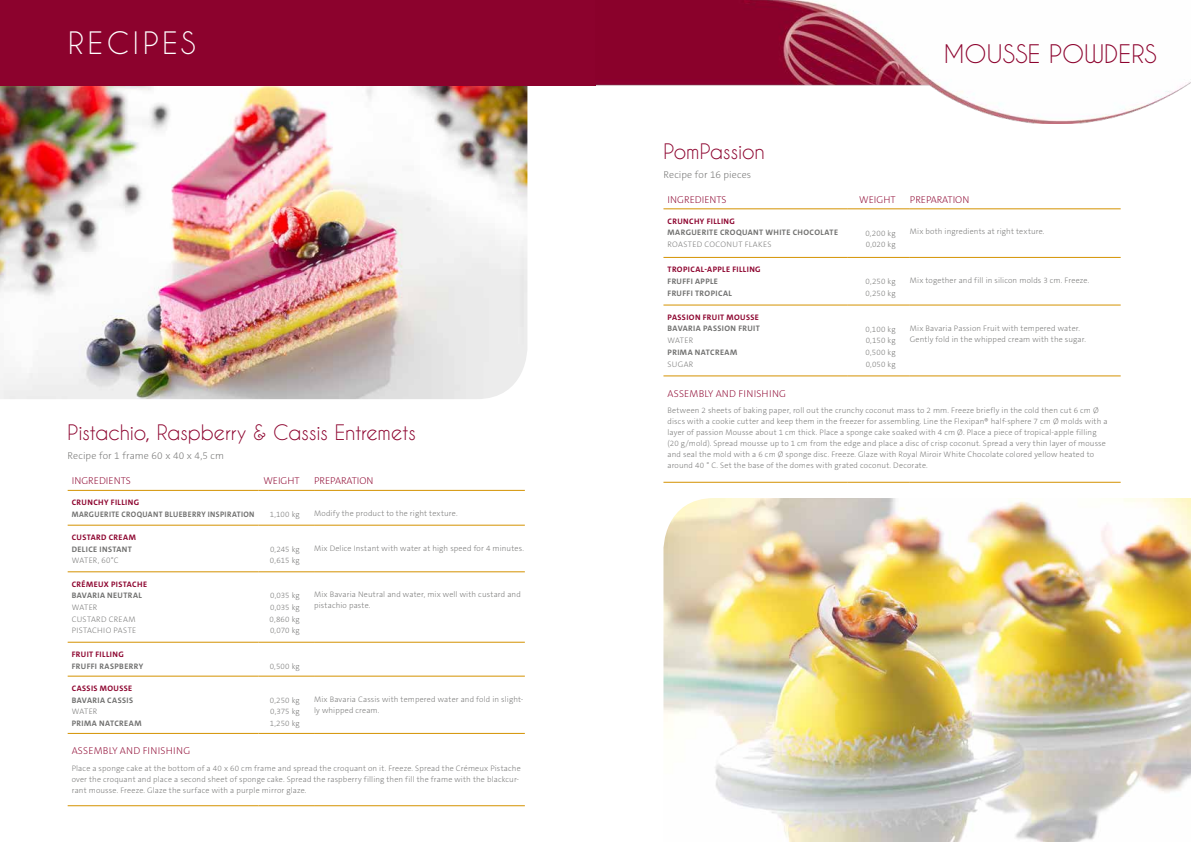
<style>
.page{position:relative;width:1191px;height:842px;background:#fff}
.page>*{position:absolute;margin:0;border:0;box-sizing:border-box;transform-origin:0 0}
.t1{font:29px "Caviar Dreams";letter-spacing:.13em;color:#fff}
.t2{font:24px "Caviar Dreams";letter-spacing:.01em;color:#8c022d}
.t3{font:20px "Caviar Dreams";letter-spacing:-.015em;color:#8c022d}
.t4{font:200 10px "The Sans C5";color:#8c022d}
.t5{font:200 10px "The Sans C5";letter-spacing:.015em;color:#6f6f6e}
.t6{font:200 10px "The Sans C5";letter-spacing:.02em;color:#8c022d}
.t7{font:200 8px/11.7px "The Sans C5";letter-spacing:.02em;color:#6f6f6e}
.t8{font:700 8px/11.7px "The Sans C5";letter-spacing:.05em;color:#6f6f6e}
.t9{font:700 8px "The Sans C5";letter-spacing:.05em;color:#8c022d}
.t10{font:700 8px "The Sans C5";letter-spacing:.05em;color:#6f6f6e;scale:.95 1}
.t11{font:200 8px "The Sans C5";letter-spacing:.045em;color:#6f6f6e}
</style>
<div class="page">
<img style="left:0;top:85px;width:527px;height:314px">
<div style="left:0;top:0;width:595px;height:85px;background:#8c022d"></div>
<img style="left:595px;top:0;width:596px;height:124px">
<img style="left:663px;top:498px;width:528px;height:344px">
<hr style="left:68px;top:490px;width:191px;height:1px;background:#d49200">
<hr style="left:259px;top:490px;width:55px;height:1px;background:#d49200">
<hr style="left:314px;top:490px;width:211px;height:1px;background:#d49200">
<hr style="left:68px;top:525px;width:191px;height:1px;background:#d49200">
<hr style="left:259px;top:525px;width:55px;height:1px;background:#d49200">
<hr style="left:314px;top:525px;width:211px;height:1px;background:#d49200">
<hr style="left:68px;top:571px;width:191px;height:1px;background:#d49200">
<hr style="left:259px;top:571px;width:55px;height:1px;background:#d49200">
<hr style="left:314px;top:571px;width:211px;height:1px;background:#d49200">
<hr style="left:68px;top:642px;width:191px;height:1px;background:#d49200">
<hr style="left:259px;top:642px;width:55px;height:1px;background:#d49200">
<hr style="left:314px;top:642px;width:211px;height:1px;background:#d49200">
<hr style="left:68px;top:676px;width:191px;height:1px;background:#d49200">
<hr style="left:259px;top:676px;width:55px;height:1px;background:#d49200">
<hr style="left:314px;top:676px;width:211px;height:1px;background:#d49200">
<hr style="left:68px;top:733px;width:191px;height:1px;background:#d49200">
<hr style="left:259px;top:733px;width:55px;height:1px;background:#d49200">
<hr style="left:314px;top:733px;width:211px;height:1px;background:#d49200">
<hr style="left:68px;top:805px;width:191px;height:1px;background:#d49200">
<hr style="left:259px;top:805px;width:55px;height:1px;background:#d49200">
<hr style="left:314px;top:805px;width:211px;height:1px;background:#d49200">
<hr style="left:663px;top:209px;width:184px;height:1px;background:#d49200">
<hr style="left:847px;top:209px;width:63px;height:1px;background:#d49200">
<hr style="left:910px;top:209px;width:210px;height:1px;background:#d49200">
<hr style="left:663px;top:257px;width:184px;height:1px;background:#d49200">
<hr style="left:847px;top:257px;width:63px;height:1px;background:#d49200">
<hr style="left:910px;top:257px;width:210px;height:1px;background:#d49200">
<hr style="left:663px;top:305px;width:184px;height:1px;background:#d49200">
<hr style="left:847px;top:305px;width:63px;height:1px;background:#d49200">
<hr style="left:910px;top:305px;width:210px;height:1px;background:#d49200">
<hr style="left:663px;top:376px;width:184px;height:1px;background:#d49200">
<hr style="left:847px;top:376px;width:63px;height:1px;background:#d49200">
<hr style="left:910px;top:376px;width:210px;height:1px;background:#d49200">
<hr style="left:663px;top:482px;width:184px;height:1px;background:#d49200">
<hr style="left:847px;top:482px;width:63px;height:1px;background:#d49200">
<hr style="left:910px;top:482px;width:210px;height:1px;background:#d49200">
<div style="left:1162px;top:0;width:29px;height:23px;background:#fff"></div>
<h1 class="t1" style="left:68px;top:26px;width:129px">RECIPES</h1>
<h3 class="t3" style="left:68px;top:420px;width:350px">Pistachio, Raspberry &amp; Cassis Entremets</h3>
<p class="t5" style="left:68px;top:450px;width:158px">Recipe for 1 frame 60 x 40 x 4,5 cm</p>
<p class="t4" style="left:72px;top:474px;width:61px">INGREDIENTS</p>
<p class="t4" style="left:263px;top:474px;width:38px">WEIGHT</p>
<p class="t4" style="left:314px;top:474px;width:61px">PREPARATION</p>
<p class="t9" style="left:72px;top:497px;width:69px">CRUNCHY FILLING</p>
<p class="t10" style="left:72px;top:509px;width:194px">MARGUERITE CROQUANT BLUEBERRY INSPIRATION</p>
<p class="t7" style="left:270px;top:509px;width:32px">1,100 kg</p>
<p class="t7" style="left:314px;top:507px;width:145px">Modify the product to the right texture.</p>
<p class="t9" style="left:72px;top:532px;width:66px">CUSTARD CREAM</p>
<p class="t8" style="left:72px;top:543px;width:62px">DELICE INSTANT</p>
<p class="t7" style="left:72px;top:555px;width:48px">WATER, 60°C</p>
<p class="t7" style="left:270px;top:543px;width:31px">0,245 kg<br>0,615 kg</p>
<p class="t7" style="left:314px;top:542px;width:211px">Mix Delice Instant with water at high speed for 4 minutes.</p>
<p class="t9" style="left:72px;top:579px;width:77px">CRÉMEUX PISTACHE</p>
<p class="t8" style="left:72px;top:590px;width:72px">BAVARIA NEUTRAL</p>
<p class="t7" style="left:72px;top:601px;width:66px">WATER<br>CUSTARD CREAM<br>PISTACHIO PASTE</p>
<p class="t7" style="left:269px;top:590px;width:32px;text-align:justify">0,035 kg 0,035 kg 0,860 kg 0,070 kg</p>
<p class="t7" style="left:314px;top:589px;width:208px;line-height:11px">Mix Bavaria Neutral and water, mix well with custard and pistachio paste.</p>
<p class="t9" style="left:72px;top:649px;width:54px">FRUIT FILLING</p>
<p class="t8" style="left:72px;top:660px;width:73px">FRUFFI RASPBERRY</p>
<p class="t7" style="left:270px;top:660px;width:32px">0,500 kg</p>
<p class="t9" style="left:72px;top:683px;width:62px">CASSIS MOUSSE</p>
<p class="t8" style="left:72px;top:694px;width:63px">BAVARIA CASSIS</p>
<p class="t7" style="left:72px;top:706px;width:27px">WATER</p>
<p class="t8" style="left:72px;top:717px;width:71px">PRIMA NATCREAM</p>
<p class="t7" style="left:270px;top:694px;width:32px;text-align:justify">0,250 kg 0,375 kg 1,250 kg</p>
<p class="t7" style="left:314px;top:693px;width:211px;line-height:11px">Mix Bavaria Cassis with tempered water and fold in slight&shy;ly whipped cream.</p>
<p class="t6" style="left:72px;top:744px;width:120px">ASSEMBLY AND FINISHING</p>
<p class="t7" style="left:72px;top:763px;width:450px;line-height:11px">Place a sponge cake at the bottom of a 40 x 60 cm frame and spread the croquant on it. Freeze. Spread the Crémeux Pistache over the croquant and place a second sheet of sponge cake. Spread the raspberry filling then fill the frame with the blackcur&shy;rant mousse. Freeze. Glaze the surface with a purple mirror glaze.</p>
<h2 class="t2" style="left:944px;top:39px;width:214px">MOUSSE POWDERS</h2>
<h3 class="t3" style="left:663px;top:139px;width:103px">PomPassion</h3>
<p class="t5" style="left:663px;top:168px;width:89px">Recipe for 16 pieces</p>
<p class="t4" style="left:667px;top:193px;width:61px">INGREDIENTS</p>
<p class="t4" style="left:859px;top:193px;width:38px">WEIGHT</p>
<p class="t4" style="left:910px;top:193px;width:61px">PREPARATION</p>
<p class="t9" style="left:667px;top:216px;width:69px">CRUNCHY FILLING</p>
<p class="t8" style="left:667px;top:227px;width:172px">MARGUERITE CROQUANT WHITE CHOCOLATE</p>
<p class="t11" style="left:667px;top:239px;width:106px">ROASTED COCONUT FLAKES</p>
<p class="t7" style="left:865px;top:227px;width:32px">0,200 kg<br>0,020 kg</p>
<p class="t7" style="left:910px;top:226px;width:136px">Mix both ingredients at right texture.</p>
<p class="t9" style="left:667px;top:264px;width:95px">TROPICAL-APPLE FILLING</p>
<p class="t8" style="left:667px;top:275px;width:66px">FRUFFI APPLE<br>FRUFFI TROPICAL</p>
<p class="t7" style="left:865px;top:275px;width:32px">0,250 kg<br>0,250 kg</p>
<p class="t7" style="left:910px;top:274px;width:181px">Mix together and fill in silicon molds 3 cm. Freeze.</p>
<p class="t9" style="left:667px;top:312px;width:93px">PASSION FRUIT MOUSSE</p>
<p class="t8" style="left:667px;top:323px;width:94px">BAVARIA PASSION FRUIT</p>
<p class="t7" style="left:667px;top:335px;width:27px">WATER</p>
<p class="t8" style="left:667px;top:346px;width:71px">PRIMA NATCREAM</p>
<p class="t7" style="left:667px;top:358px;width:27px">SUGAR</p>
<p class="t7" style="left:865px;top:323px;width:32px;text-align:justify">0,100 kg 0,150 kg 0,500 kg 0,050 kg</p>
<p class="t7" style="left:910px;top:322px;width:178px;line-height:11px">Mix Bavaria Passion Fruit with tempered water.<br>Gently fold in the whipped cream with the sugar.</p>
<p class="t6" style="left:667px;top:387px;width:120px">ASSEMBLY AND FINISHING</p>
<p class="t7" style="left:667px;top:405px;width:441px;line-height:11px">Between 2 sheets of baking paper, roll out the crunchy coconut mass to 2 mm. Freeze briefly in the cold then cut 6 cm Ø discs with a cookie cutter and keep them in the freezer for assembling. Line the Flexipan® half-sphere 7 cm Ø molds with a layer of passion Mousse about 1 cm thick. Place a sponge cake soaked with 4 cm Ø. Place a piece of tropical-apple filling (20 g/mold). Spread mousse up to 1 cm from the edge and place a disc of crisp coconut. Spread a very thin layer of mousse and seal the mold with a 6 cm Ø sponge disc. Freeze. Glaze with Royal Miroir White Chocolate colored yellow heated to around 40 ° C. Set the base of the domes with grated coconut. Decorate.</p>
</div>
